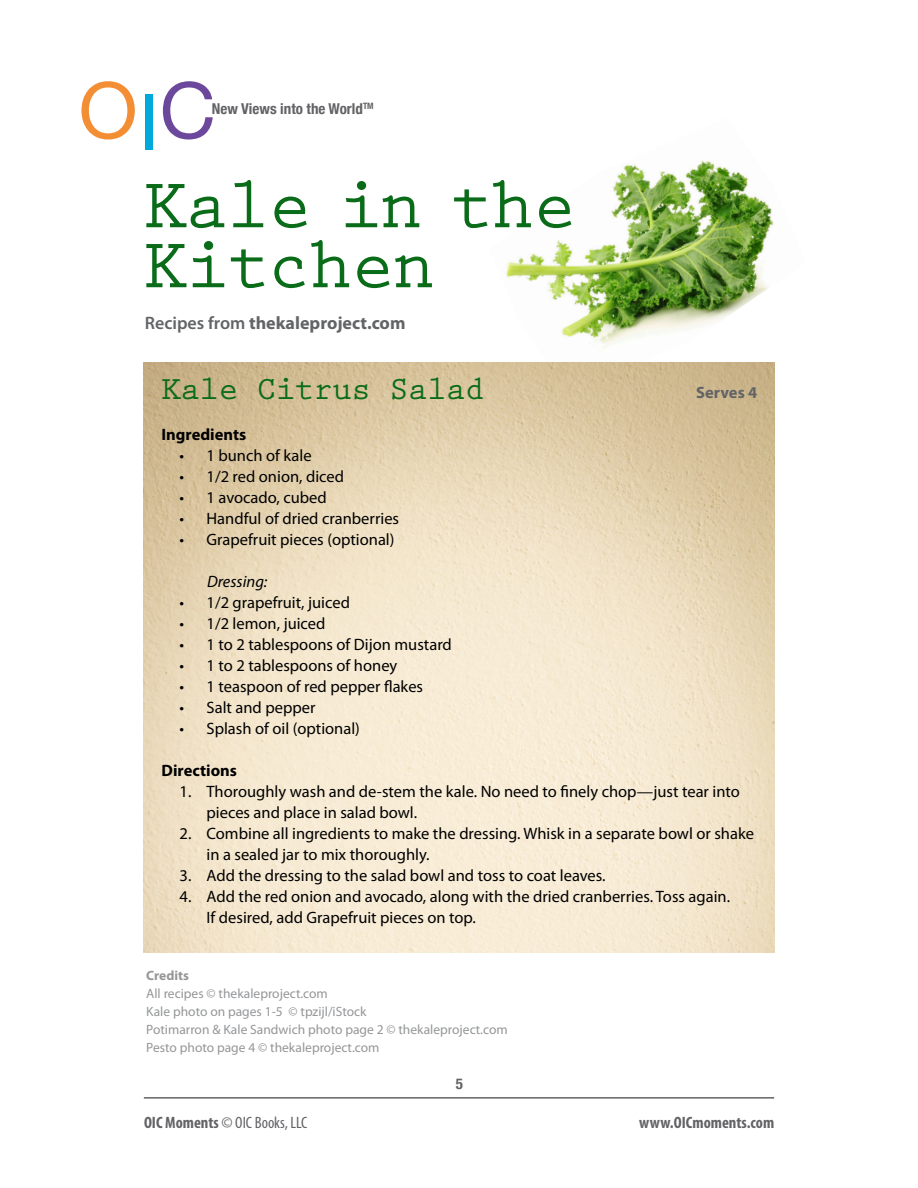
<style>
.page{position:relative;width:918px;height:1188px;background:#fff}
.page>*{position:absolute;margin:0;border:0;box-sizing:border-box;transform-origin:0 0}
.t1{font:78px "Helvetica Neue";color:#f48e35}
.t2{font:700 72px/60px "Prestige Elite Std";letter-spacing:-.025em;color:#0a6c19}
.t3{font:700 33px "Prestige Elite Std";letter-spacing:-.025em;color:#0a6c19}
.t4{font:700 18px "Myriad Pro";color:#636466}
.t5{font:16.5px/21px "Myriad Pro";color:#000}
.t6{font:condensed 16.5px "Myriad Pro";color:#636366}
.t7{font:700 16.5px "Myriad Pro";color:#000}
.t8{font:700 condensed 16.5px "Myriad Pro";color:#636366}
.t9{font:italic 16.5px "Myriad Pro";color:#000}
.t10{font:700 16.5px "Myriad Pro";color:#636466}
.t11{font:700 condensed 15px "Helvetica Neue";color:#636366}
.t12{font:13.5px "Myriad Pro";color:#959698}
.t13{font:700 13.5px "Myriad Pro";color:#959698}
.s1{color:#00a8dc}
.s2{color:#6c489c}
.s3{font-weight:600}
.s4{font-weight:700}
</style>
<div class="page">
<hr style="left:144px;top:1097px;width:630px;height:2px;background:#636466">
<img style="left:506px;top:160px;width:269px;height:233px">
<img style="left:144px;top:362px;width:630px;height:590px">
<p class="t1" style="left:78px;top:54px;width:139px">O<span class="s1">I</span><span class="s2">C</span></p>
<p class="t11" style="left:212px;top:97px;width:163px">New Views into the World<sup>TM</sup></p>
<p class="t2" style="left:144px;top:177px;width:433px">Kale in the<br>Kitchen</p>
<p class="t4" style="left:145px;top:311px;width:262px"><span class="s3">Recipes from</span> thekaleproject.com</p>
<p class="t3" style="left:162px;top:371px;width:325px">Kale Citrus Salad</p>
<p class="t10" style="left:696px;top:381px;width:63px">Serves 4</p>
<p class="t7" style="left:162px;top:424px;width:86px">Ingredients</p>
<p class="t5" style="left:180px;top:445px;width:134px">• 1 bunch of kale</p>
<p class="t5" style="left:180px;top:466px;width:166px">• 1/2 red onion, diced</p>
<p class="t5" style="left:180px;top:487px;width:149px">• 1 avocado, cubed</p>
<p class="t5" style="left:180px;top:508px;width:221px">• Handful of dried cranberries</p>
<p class="t5" style="left:180px;top:529px;width:217px">• Grapefruit pieces (optional)</p>
<p class="t9" style="left:207px;top:572px;width:62px">Dressing:</p>
<p class="t5" style="left:180px;top:592px;width:172px">• 1/2 grapefruit, juiced</p>
<p class="t5" style="left:180px;top:613px;width:147px">• 1/2 lemon, juiced</p>
<p class="t5" style="left:180px;top:634px;width:274px">• 1 to 2 tablespoons of Dijon mustard</p>
<p class="t5" style="left:180px;top:655px;width:219px">• 1 to 2 tablespoons of honey</p>
<p class="t5" style="left:180px;top:676px;width:245px">• 1 teaspoon of red pepper flakes</p>
<p class="t5" style="left:180px;top:697px;width:137px">• Salt and pepper</p>
<p class="t5" style="left:180px;top:718px;width:182px">• Splash of oil (optional)</p>
<p class="t7" style="left:162px;top:760px;width:77px">Directions</p>
<p class="t5" style="left:207px;top:781px;width:535px;text-indent:-27px">1. Thoroughly wash and de-stem the kale. No need to finely chop—just tear into pieces and place in salad bowl.</p>
<p class="t5" style="left:207px;top:823px;width:549px;text-indent:-27px">2. Combine all ingredients to make the dressing. Whisk in a separate bowl or shake in a sealed jar to mix thoroughly.</p>
<p class="t5" style="left:180px;top:865px;width:428px">3. Add the dressing to the salad bowl and toss to coat leaves.</p>
<p class="t5" style="left:207px;top:886px;width:525px;text-indent:-27px">4. Add the red onion and avocado, along with the dried cranberries. Toss again.<br>If desired, add Grapefruit pieces on top.</p>
<p class="t13" style="left:146px;top:967px;width:44px">Credits</p>
<p class="t12" style="left:146px;top:985px;width:183px">All recipes © thekaleproject.com</p>
<p class="t12" style="left:146px;top:1003px;width:222px">Kale photo on pages 1-5 © tpzijl/iStock</p>
<p class="t12" style="left:146px;top:1021px;width:363px">Potimarron &amp; Kale Sandwich photo page 2 © thekaleproject.com</p>
<p class="t12" style="left:146px;top:1039px;width:235px">Pesto photo page 4 © thekaleproject.com</p>
<p class="t11" style="left:456px;top:1071px;width:9px">5</p>
<p class="t6" style="left:144px;top:1113px;width:165px"><span class="s4">OIC Moments</span> © OIC Books, LLC</p>
<p class="t8" style="left:639px;top:1112px;width:137px">www.OICmoments.com</p>
</div>
